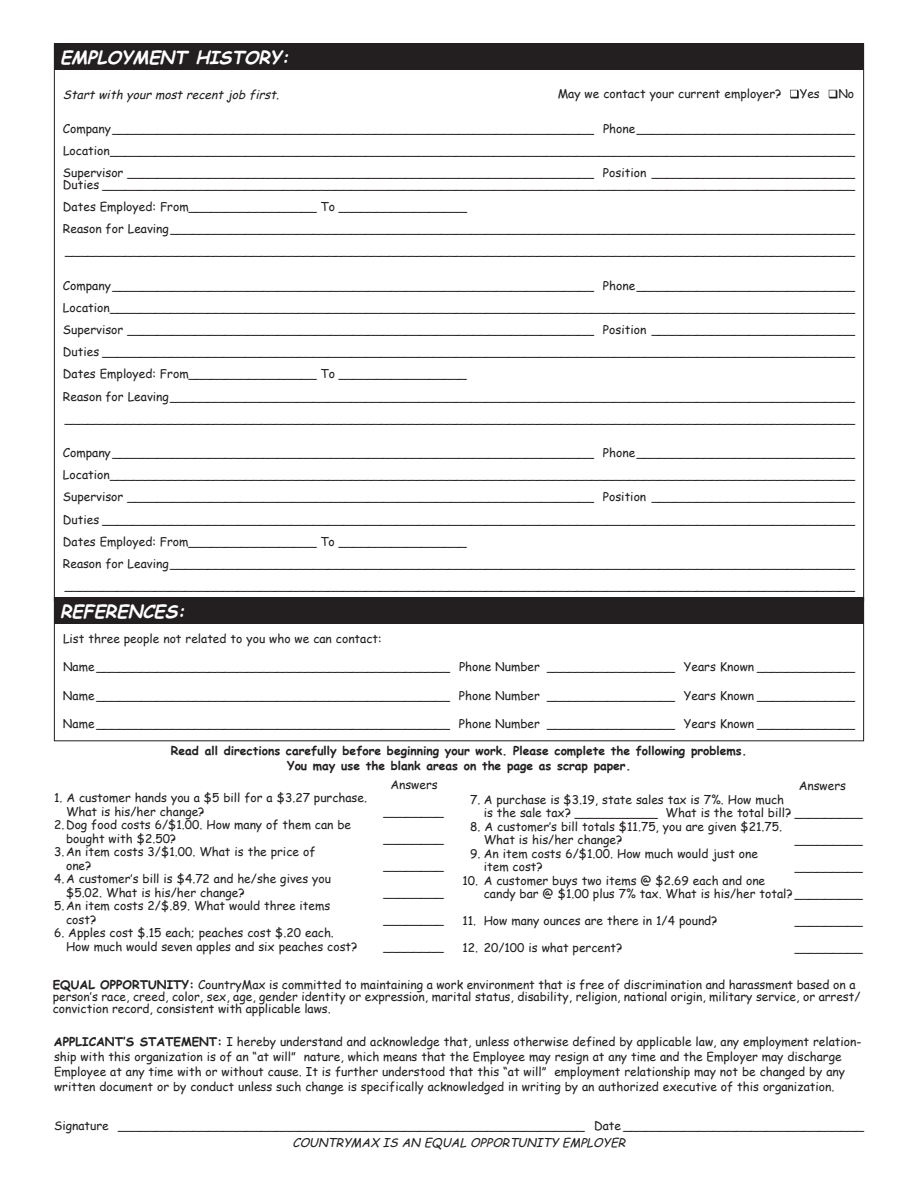
<style>
.page{position:relative;width:918px;height:1188px;background:#fff}
.page>*{position:absolute;margin:0;border:0;box-sizing:border-box;transform-origin:0 0}
.t1{font:italic 700 18px "Comic Sans MS";color:#fff}
.t2{font:12px/22.2px "Comic Sans MS";color:#231f20}
.t3{font:700 12px/15px "Comic Sans MS";color:#231f20;text-align:center}
.t4{font:italic 12px "Comic Sans MS";color:#231f20}
.s1{font-weight:700}
</style>
<div class="page">
<svg style="left:790px;top:90px;width:9px;height:8px"></svg>
<svg style="left:829px;top:90px;width:8px;height:8px"></svg>
<div style="left:54px;top:44px;width:810px;height:26px;background:#231f20"></div>
<div style="left:54px;top:597px;width:810px;height:27px;background:#231f20"></div>
<h1 class="t1" style="left:60px;top:44px;width:236px">EMPLOYMENT HISTORY:</h1>
<p class="t4" style="left:63px;top:85px;width:221px">Start with your most recent job first.</p>
<p class="t2" style="left:558px;top:83px;width:225px">May we contact your current employer?</p>
<p class="t2" style="left:800px;top:83px;width:22px">Yes</p>
<p class="t2" style="left:838px;top:83px;width:17px">No</p>
<p class="t2" style="left:63px;top:117px;width:794px;text-align:justify">Company________________________________________________________________ Phone_____________________________ Location___________________________________________________________________________________________________ Supervisor ______________________________________________________________ Position ___________________________</p>
<p class="t2" style="left:63px;top:173px;width:794px">Duties ____________________________________________________________________________________________________ Dates Employed: From_________________ To _________________<br>Reason for Leaving___________________________________________________________________________________________ _________________________________________________________________________________________________________</p>
<p class="t2" style="left:63px;top:274px;width:794px">Company________________________________________________________________ Phone_____________________________ Location___________________________________________________________________________________________________ Supervisor ______________________________________________________________ Position ___________________________ Duties ____________________________________________________________________________________________________ Dates Employed: From_________________ To _________________<br>Reason for Leaving___________________________________________________________________________________________ _________________________________________________________________________________________________________</p>
<p class="t2" style="left:63px;top:441px;width:794px">Company________________________________________________________________ Phone_____________________________ Location___________________________________________________________________________________________________ Supervisor ______________________________________________________________ Position ___________________________ Duties ____________________________________________________________________________________________________ Dates Employed: From_________________ To _________________<br>Reason for Leaving___________________________________________________________________________________________ _________________________________________________________________________________________________________</p>
<h1 class="t1" style="left:60px;top:598px;width:132px">REFERENCES:</h1>
<p class="t2" style="left:63px;top:627px;width:320px">List three people not related to you who we can contact:</p>
<p class="t2" style="left:63px;top:655px;width:793px">Name_______________________________________________ Phone Number _________________ Years Known _____________</p>
<p class="t2" style="left:63px;top:684px;width:793px">Name_______________________________________________ Phone Number _________________ Years Known _____________</p>
<p class="t2" style="left:63px;top:712px;width:793px">Name_______________________________________________ Phone Number _________________ Years Known _____________</p>
<p class="t3" style="left:171px;top:743px;width:578px">Read all directions carefully before beginning your work. Please complete the following problems.<br>You may use the blank areas on the page as scrap paper.</p>
<p class="t2" style="left:390px;top:773px;width:49px">Answers</p>
<p class="t2" style="left:66px;top:791px;width:302px;line-height:13.5px;text-indent:-12px">1. A customer hands you a $5 bill for a $3.27 purchase.<br>What is his/her change?</p>
<p class="t2" style="left:384px;top:800px;width:62px">________</p>
<p class="t2" style="left:66px;top:818px;width:287px;line-height:13.5px;text-indent:-12px">2.Dog food costs 6/$1.00. How many of them can be bought with $2.50?</p>
<p class="t2" style="left:384px;top:827px;width:62px">________</p>
<p class="t2" style="left:66px;top:845px;width:251px;line-height:13.5px;text-indent:-12px">3.An item costs 3/$1.00. What is the price of one?</p>
<p class="t2" style="left:384px;top:854px;width:62px">________</p>
<p class="t2" style="left:66px;top:872px;width:267px;line-height:13.5px;text-indent:-12px">4.A customer‛s bill is $4.72 and he/she gives you $5.02. What is his/her change?</p>
<p class="t2" style="left:384px;top:881px;width:62px">________</p>
<p class="t2" style="left:66px;top:899px;width:266px;line-height:13.5px;text-indent:-12px">5.An item costs 2/$.89. What would three items cost?</p>
<p class="t2" style="left:384px;top:908px;width:62px">________</p>
<p class="t2" style="left:66px;top:926px;width:293px;line-height:13.5px;text-indent:-12px">6. Apples cost $.15 each; peaches cost $.20 each.<br>How much would seven apples and six peaches cost?</p>
<p class="t2" style="left:383px;top:935px;width:62px">________</p>
<p class="t2" style="left:799px;top:775px;width:49px">Answers</p>
<p class="t2" style="left:484px;top:792px;width:380px;line-height:13.5px;text-indent:-14px">7. A purchase is $3.19, state sales tax is 7%. How much<br>is the sale tax? ___________ What is the total bill? _________</p>
<p class="t2" style="left:484px;top:819px;width:300px;line-height:13.5px;text-indent:-13px">8. A customer‛s bill totals $11.75, you are given $21.75.<br>What is his/her change?</p>
<p class="t2" style="left:795px;top:829px;width:69px">_________</p>
<p class="t2" style="left:484px;top:846px;width:276px;line-height:13.5px;text-indent:-13px">9. An item costs 6/$1.00. How much would just one item cost?</p>
<p class="t2" style="left:795px;top:856px;width:69px">_________</p>
<p class="t2" style="left:484px;top:873px;width:380px;line-height:13.5px;text-indent:-21px">10. A customer buys two items @ $2.69 each and one<br>candy bar @ $1.00 plus 7% tax. What is his/her total? _________</p>
<p class="t2" style="left:462px;top:910px;width:257px">11. How many ounces are there in 1/4 pound?</p>
<p class="t2" style="left:795px;top:910px;width:69px">_________</p>
<p class="t2" style="left:462px;top:937px;width:161px">12. 20/100 is what percent?</p>
<p class="t2" style="left:795px;top:937px;width:69px">_________</p>
<p class="t2" style="left:53px;top:978px;width:809px;line-height:12px"><span class="s1">EQUAL OPPORTUNITY:</span> CountryMax is committed to maintaining a work environment that is free of discrimination and harassment based on a person‛s race, creed, color, sex, age, gender identity or expression, marital status, disability, religion, national origin, military service, or arrest/ conviction record, consistent with applicable laws.</p>
<p class="t2" style="left:54px;top:1034px;width:809px;line-height:15px"><span class="s1">APPLICANT‛S STATEMENT:</span> I hereby understand and acknowledge that, unless otherwise defined by applicable law, any employment relation&shy;ship with this organization is of an “at will” nature, which means that the Employee may resign at any time and the Employer may discharge Employee at any time with or without cause. It is further understood that this “at will” employment relationship may not be changed by any written document or by conduct unless such change is specifically acknowledged in writing by an authorized executive of this organization.</p>
<p class="t2" style="left:54px;top:1114px;width:812px">Signature ______________________________________________________________ Date ________________________________</p>
<p class="t4" style="left:292px;top:1133px;width:338px">COUNTRYMAX IS AN EQUAL OPPORTUNITY EMPLOYER</p>
</div>
